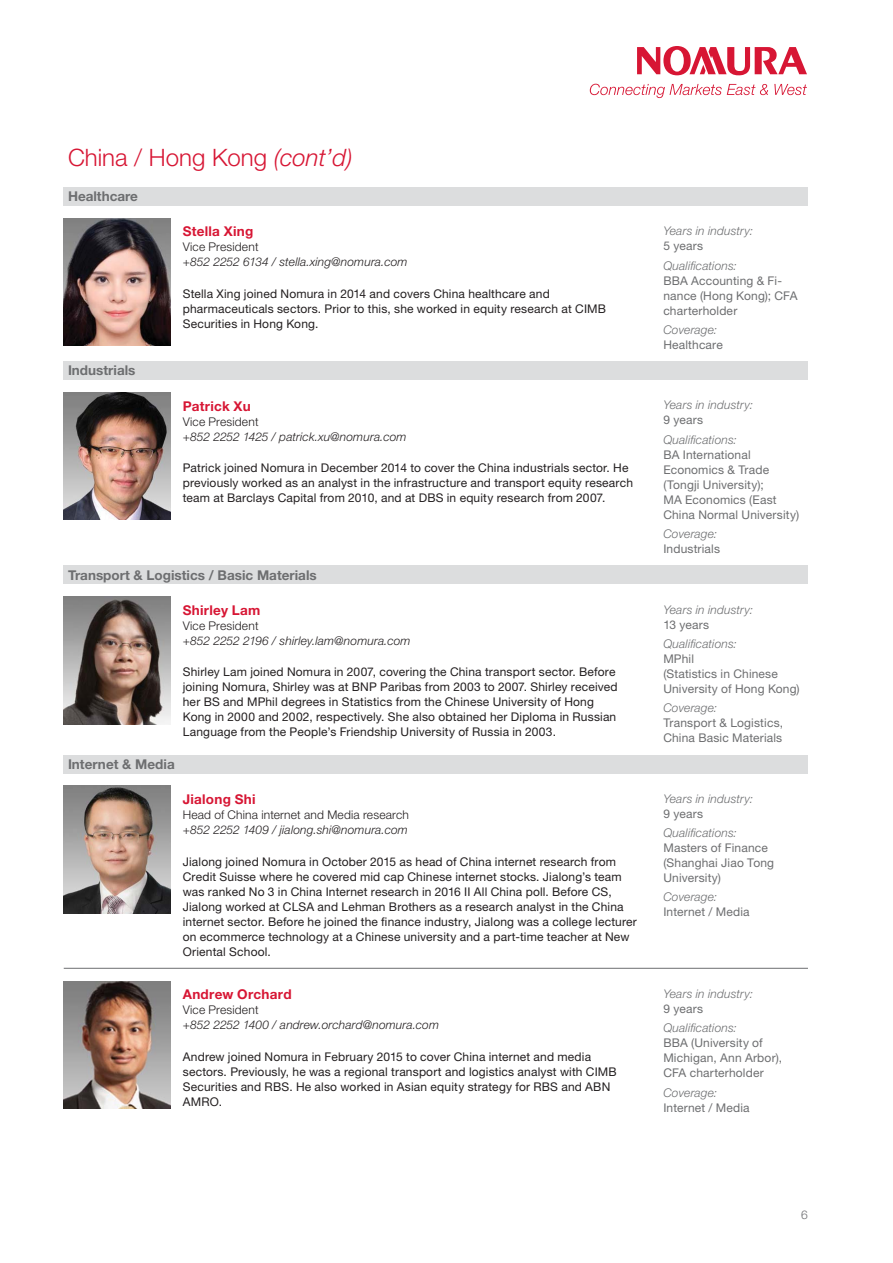
<style>
.page{position:relative;width:893px;height:1263px;background:#fff}
.page>*{position:absolute;margin:0;border:0;box-sizing:border-box;transform-origin:0 0}
.t1{font:300 24px "Helvetica Neue LT Std";color:#d71634}
.t2{font:700 13.5px "Helvetica Neue LT Std";color:#6d6e70}
.t3{font:700 13.5px "Helvetica Neue LT Std";letter-spacing:.02em;color:#d71634}
.t4{font:12px/15px "Helvetica Neue LT Std";letter-spacing:.015em;color:#231f20}
.t5{font:12px/15px "Helvetica Neue LT Std";letter-spacing:.015em;color:#6d6e70}
.t6{font:italic 300 12px "Helvetica Neue LT Std";letter-spacing:.015em;color:#6d6e70}
.t7{font:italic 300 12px "Helvetica Neue LT Std";letter-spacing:.01em;color:#231f20}
.t8{font:300 12px "Helvetica Neue LT Std";letter-spacing:.015em;color:#231f20}
.t9{font:300 12px "Helvetica Neue LT Std";color:#6c6d70}
.s1{font-style:italic}
</style>
<div class="page">
<svg style="left:637px;top:46px;width:170px;height:30px"></svg>
<svg style="left:590px;top:84px;width:178px;height:14px"></svg>
<svg style="left:774px;top:84px;width:33px;height:11px"></svg>
<div style="left:64px;top:187px;width:744px;height:18px;background:#dcddde"></div>
<div style="left:64px;top:362px;width:744px;height:18px;background:#dcddde"></div>
<div style="left:64px;top:566px;width:744px;height:18px;background:#dcddde"></div>
<div style="left:64px;top:755px;width:744px;height:18px;background:#dcddde"></div>
<hr style="left:64px;top:968px;width:744px;height:1px;background:#6d6e70">
<img style="left:64px;top:218px;width:106px;height:128px">
<img style="left:64px;top:392px;width:106px;height:128px">
<img style="left:64px;top:597px;width:106px;height:127px">
<img style="left:64px;top:786px;width:106px;height:127px">
<img style="left:64px;top:981px;width:106px;height:128px">
<h1 class="t1" style="left:68px;top:148px;width:286px">China / Hong Kong <span class="s1">(cont’d)</span></h1>
<p class="t2" style="left:68px;top:191px;width:71px">Healthcare</p>
<p class="t3" style="left:183px;top:226px;width:72px">Stella Xing</p>
<p class="t8" style="left:183px;top:243px;width:77px">Vice President</p>
<p class="t7" style="left:183px;top:258px;width:226px">+852 2252 6134 / stella.xing@nomura.com</p>
<p class="t4" style="left:183px;top:287px;width:425px">Stella Xing joined Nomura in 2014 and covers China healthcare and pharmaceuticals sectors. Prior to this, she worked in equity research at CIMB<br>Securities in Hong Kong.</p>
<p class="t2" style="left:68px;top:365px;width:69px">Industrials</p>
<p class="t3" style="left:183px;top:401px;width:69px">Patrick Xu</p>
<p class="t8" style="left:183px;top:417px;width:77px">Vice President</p>
<p class="t7" style="left:183px;top:432px;width:225px">+852 2252 1425 / patrick.xu@nomura.com</p>
<p class="t4" style="left:183px;top:462px;width:452px">Patrick joined Nomura in December 2014 to cover the China industrials sector. He previously worked as an analyst in the infrastructure and transport equity research team at Barclays Capital from 2010, and at DBS in equity research from 2007.</p>
<p class="t2" style="left:68px;top:570px;width:250px">Transport &amp; Logistics / Basic Materials</p>
<p class="t3" style="left:183px;top:605px;width:79px">Shirley Lam</p>
<p class="t8" style="left:183px;top:621px;width:77px">Vice President</p>
<p class="t7" style="left:183px;top:636px;width:229px">+852 2252 2196 / shirley.lam@nomura.com</p>
<p class="t4" style="left:183px;top:666px;width:436px">Shirley Lam joined Nomura in 2007, covering the China transport sector. Before joining Nomura, Shirley was at BNP Paribas from 2003 to 2007. Shirley received her BS and MPhil degrees in Statistics from the Chinese University of Hong Kong in 2000 and 2002, respectively. She also obtained her Diploma in Russian Language from the People’s Friendship University of Russia in 2003.</p>
<p class="t2" style="left:68px;top:759px;width:108px">Internet &amp; Media</p>
<p class="t3" style="left:183px;top:794px;width:74px">Jialong Shi</p>
<p class="t8" style="left:183px;top:810px;width:228px">Head of China internet and Media research</p>
<p class="t7" style="left:183px;top:825px;width:227px">+852 2252 1409 / jialong.shi@nomura.com</p>
<p class="t4" style="left:183px;top:855px;width:455px">Jialong joined Nomura in October 2015 as head of China internet research from Credit Suisse where he covered mid cap Chinese internet stocks. Jialong’s team was ranked No 3 in China Internet research in 2016 II All China poll. Before CS, Jialong worked at CLSA and Lehman Brothers as a research analyst in the China internet sector. Before he joined the finance industry, Jialong was a college lecturer on ecommerce technology at a Chinese university and a part-time teacher at New Oriental School.</p>
<p class="t3" style="left:183px;top:989px;width:110px">Andrew Orchard</p>
<p class="t8" style="left:183px;top:1005px;width:77px">Vice President</p>
<p class="t7" style="left:183px;top:1020px;width:258px">+852 2252 1400 / andrew.orchard@nomura.com</p>
<p class="t4" style="left:183px;top:1050px;width:435px">Andrew joined Nomura in February 2015 to cover China internet and media sectors. Previously, he was a regional transport and logistics analyst with CIMB Securities and RBS. He also worked in Asian equity strategy for RBS and ABN AMRO.</p>
<p class="t6" style="left:663px;top:226px;width:91px">Years in industry:</p>
<p class="t5" style="left:663px;top:240px;width:41px">5 years</p>
<p class="t6" style="left:663px;top:261px;width:75px">Qualifications:</p>
<p class="t5" style="left:663px;top:274px;width:136px">BBA Accounting &amp; Fi&shy;nance (Hong Kong); CFA charterholder</p>
<p class="t6" style="left:663px;top:325px;width:55px">Coverage:</p>
<p class="t5" style="left:663px;top:338px;width:61px">Healthcare</p>
<p class="t6" style="left:663px;top:401px;width:91px">Years in industry:</p>
<p class="t5" style="left:663px;top:414px;width:41px">9 years</p>
<p class="t6" style="left:663px;top:435px;width:75px">Qualifications:</p>
<p class="t5" style="left:663px;top:448px;width:137px">BA International<br>Economics &amp; Trade (Tongji University);<br>MA Economics (East<br>China Normal University)</p>
<p class="t6" style="left:663px;top:529px;width:55px">Coverage:</p>
<p class="t5" style="left:663px;top:543px;width:58px">Industrials</p>
<p class="t6" style="left:663px;top:605px;width:91px">Years in industry:</p>
<p class="t5" style="left:663px;top:618px;width:47px">13 years</p>
<p class="t6" style="left:663px;top:639px;width:75px">Qualifications:</p>
<p class="t5" style="left:663px;top:653px;width:138px">MPhil<br>(Statistics in Chinese<br>University of Hong Kong)</p>
<p class="t6" style="left:663px;top:703px;width:55px">Coverage:</p>
<p class="t5" style="left:663px;top:717px;width:121px">Transport &amp; Logistics,<br>China Basic Materials</p>
<p class="t6" style="left:663px;top:794px;width:91px">Years in industry:</p>
<p class="t5" style="left:663px;top:808px;width:41px">9 years</p>
<p class="t6" style="left:663px;top:828px;width:75px">Qualifications:</p>
<p class="t5" style="left:663px;top:842px;width:112px">Masters of Finance (Shanghai Jiao Tong<br>University)</p>
<p class="t6" style="left:663px;top:893px;width:55px">Coverage:</p>
<p class="t5" style="left:663px;top:906px;width:88px">Internet / Media</p>
<p class="t6" style="left:663px;top:989px;width:91px">Years in industry:</p>
<p class="t5" style="left:663px;top:1003px;width:41px">9 years</p>
<p class="t6" style="left:663px;top:1024px;width:75px">Qualifications:</p>
<p class="t5" style="left:663px;top:1037px;width:120px">BBA (University of<br>Michigan, Ann Arbor),<br>CFA charterholder</p>
<p class="t6" style="left:663px;top:1088px;width:55px">Coverage:</p>
<p class="t5" style="left:663px;top:1101px;width:88px">Internet / Media</p>
<p class="t9" style="left:801px;top:1210px;width:8px">6</p>
</div>
